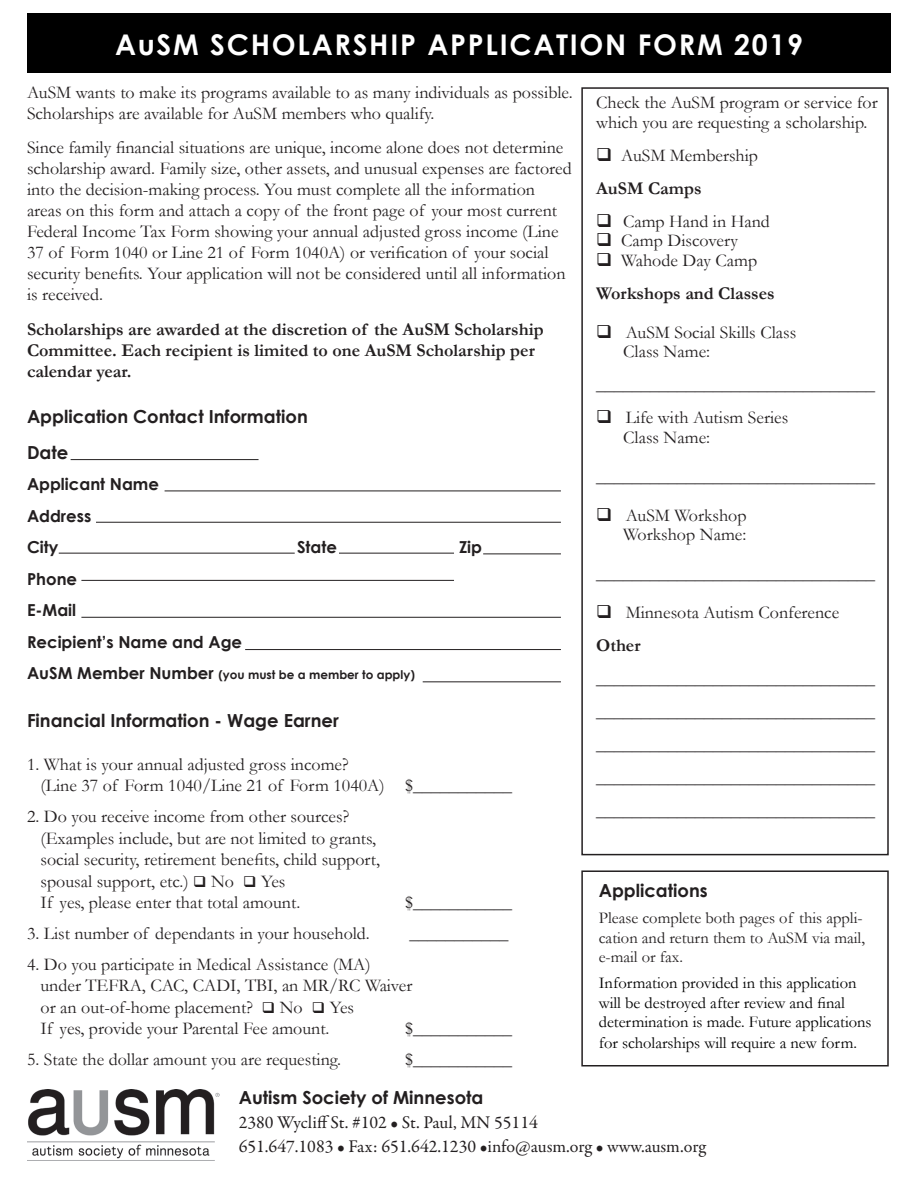
<style>
.page{position:relative;width:918px;height:1188px;background:#fff}
.page>*{position:absolute;margin:0;border:0;box-sizing:border-box;transform-origin:0 0}
.t1{font:700 28.5px "Century Gothic";letter-spacing:.06em;color:#fff}
.t2{font:18px/21px "Garamond";color:#231f20}
.t3{font:700 18px/21px "Garamond";color:#231f20}
.t4{font:700 18px "Century Gothic";color:#231f20}
.t5{font:18px "Garamond Premr Pro";color:#231f20}
.t6{font:16.5px/19.5px "Garamond";color:#000}
.t7{font:16.5px/19.5px "Garamond";color:#231f20}
.t8{font:700 16.5px "Century Gothic";color:#231f20}
.t9{font:700 12px "Century Gothic";color:#231f20}
.s1{font-size:16.5px}
</style>
<div class="page">
<div style="left:27px;top:14px;width:864px;height:59px;background:#000"></div>
<div style="left:581px;top:87px;width:308px;height:768px;border:2px solid #231f20"></div>
<hr style="left:165px;top:491px;width:396px;height:1px;background:#231f20">
<hr style="left:96px;top:522px;width:465px;height:1px;background:#231f20">
<hr style="left:59px;top:553px;width:236px;height:1px;background:#231f20">
<hr style="left:339px;top:553px;width:115px;height:1px;background:#231f20">
<hr style="left:81px;top:580px;width:373px;height:1px;background:#231f20">
<hr style="left:245px;top:649px;width:316px;height:1px;background:#231f20">
<hr style="left:81px;top:617px;width:480px;height:1px;background:#231f20">
<hr style="left:483px;top:554px;width:78px;height:1px;background:#231f20">
<hr style="left:423px;top:681px;width:138px;height:1px;background:#231f20">
<div style="left:581px;top:870px;width:308px;height:196px;border:2px solid #231f20"></div>
<hr style="left:71px;top:459px;width:188px;height:1px;background:#231f20">
<img style="left:27px;top:1090px;width:192px;height:71px">
<p class="t1" style="left:115px;top:27px;width:689px">AuSM SCHOLARSHIP APPLICATION FORM 2019</p>
<p class="t2" style="left:27px;top:81px;width:547px">AuSM wants to make its programs available to as many individuals as possible.<br>Scholarships are available for AuSM members who qualify.</p>
<p class="t2" style="left:27px;top:137px;width:546px">Since family financial situations are unique, income alone does not determine scholarship award. Family size, other assets, and unusual expenses are factored into the decision-making process. You must complete all the information areas on this form and attach a copy of the front page of your most current Federal Income Tax Form showing your annual adjusted gross income (Line 37 of Form 1040 or Line 21 of Form 1040A) or verification of your social security benefits. Your application will not be considered until all information is received.</p>
<p class="t3" style="left:27px;top:318px;width:518px">Scholarships are awarded at the discretion of the AuSM Scholarship<br>Committee. Each recipient is limited to one AuSM Scholarship per calendar year.</p>
<p class="t4" style="left:27px;top:405px;width:282px">Application Contact Information</p>
<p class="t4" style="left:27px;top:441px;width:43px">Date</p>
<p class="t8" style="left:27px;top:474px;width:134px">Applicant Name</p>
<p class="t8" style="left:27px;top:506px;width:66px">Address</p>
<p class="t8" style="left:27px;top:537px;width:33px">City</p>
<p class="t8" style="left:297px;top:537px;width:41px">State</p>
<p class="t8" style="left:459px;top:537px;width:25px">Zip</p>
<p class="t8" style="left:27px;top:569px;width:52px">Phone</p>
<p class="t8" style="left:27px;top:600px;width:51px">E-Mail</p>
<p class="t8" style="left:27px;top:632px;width:217px">Recipient’s Name and Age</p>
<p class="t9" style="left:27px;top:667px;width:389px"><span class="s1">AuSM Member Number</span> (you must be a member to apply)</p>
<p class="t4" style="left:27px;top:709px;width:313px">Financial Information - Wage Earner</p>
<p class="t2" style="left:27px;top:753px;width:323px">1. What is your annual adjusted gross income?</p>
<p class="t2" style="left:40px;top:775px;width:473px">(Line 37 of Form 1040/Line 21 of Form 1040A) $___________</p>
<p class="t2" style="left:27px;top:806px;width:324px">2. Do you receive income from other sources?</p>
<p class="t2" style="left:40px;top:827px;width:337px">(Examples include, but are not limited to grants,</p>
<p class="t2" style="left:40px;top:849px;width:341px">social security, retirement benefits, child support,</p>
<p class="t2" style="left:40px;top:870px;width:247px">spousal support, etc.) ❑ No ❑ Yes</p>
<p class="t2" style="left:40px;top:892px;width:261px">If yes, please enter that total amount.</p>
<p class="t2" style="left:405px;top:892px;width:109px">$___________</p>
<p class="t2" style="left:27px;top:923px;width:344px">3. List number of dependants in your household.</p>
<p class="t2" style="left:410px;top:923px;width:100px">___________</p>
<p class="t2" style="left:27px;top:953px;width:345px">4. Do you participate in Medical Assistance (MA)</p>
<p class="t2" style="left:40px;top:975px;width:373px">under TEFRA, CAC, CADI, TBI, an MR/RC Waiver</p>
<p class="t2" style="left:40px;top:996px;width:315px">or an out-of-home placement? ❑ No ❑ Yes</p>
<p class="t2" style="left:40px;top:1018px;width:291px">If yes, provide your Parental Fee amount.</p>
<p class="t2" style="left:405px;top:1018px;width:109px">$___________</p>
<p class="t2" style="left:27px;top:1049px;width:316px">5. State the dollar amount you are requesting.</p>
<p class="t2" style="left:405px;top:1049px;width:109px">$___________</p>
<p class="t2" style="left:596px;top:93px;width:283px;line-height:19.5px">Check the AuSM program or service for which you are requesting a scholarship.</p>
<p class="t2" style="left:596px;top:144px;width:163px">❑ AuSM Membership</p>
<p class="t3" style="left:596px;top:177px;width:107px">AuSM Camps</p>
<p class="t2" style="left:596px;top:210px;width:175px">❑ Camp Hand in Hand</p>
<p class="t2" style="left:596px;top:230px;width:143px">❑ Camp Discovery</p>
<p class="t2" style="left:596px;top:249px;width:163px">❑ Wahode Day Camp</p>
<p class="t3" style="left:596px;top:282px;width:180px">Workshops and Classes</p>
<p class="t2" style="left:596px;top:321px;width:202px">❑ AuSM Social Skills Class</p>
<p class="t2" style="left:623px;top:341px;width:89px">Class Name:</p>
<p class="t2" style="left:596px;top:374px;width:280px">_______________________________</p>
<p class="t2" style="left:596px;top:407px;width:194px">❑ Life with Autism Series</p>
<p class="t2" style="left:623px;top:426px;width:89px">Class Name:</p>
<p class="t2" style="left:596px;top:465px;width:280px">_______________________________</p>
<p class="t2" style="left:596px;top:504px;width:152px">❑ AuSM Workshop</p>
<p class="t2" style="left:623px;top:524px;width:125px">Workshop Name:</p>
<p class="t2" style="left:596px;top:563px;width:280px">_______________________________</p>
<p class="t2" style="left:596px;top:602px;width:245px">❑ Minnesota Autism Conference</p>
<p class="t3" style="left:596px;top:635px;width:46px">Other</p>
<p class="t3" style="left:596px;top:668px;width:280px">_______________________________</p>
<p class="t3" style="left:596px;top:701px;width:280px">_______________________________</p>
<p class="t3" style="left:596px;top:734px;width:280px">_______________________________</p>
<p class="t3" style="left:596px;top:767px;width:280px">_______________________________</p>
<p class="t3" style="left:596px;top:800px;width:280px">_______________________________</p>
<p class="t4" style="left:599px;top:879px;width:111px">Applications</p>
<p class="t7" style="left:599px;top:908px;width:268px">Please complete both pages of this appli&shy;cation and return them to AuSM via mail, e-mail or fax.</p>
<p class="t6" style="left:599px;top:973px;width:274px">Information provided in this application will be destroyed after review and final determination is made. Future applications</p>
<p class="t6" style="left:599px;top:1033px;width:260px">for scholarships will require a new form.</p>
<p class="t4" style="left:239px;top:1087px;width:246px">Autism Society of Minnesota</p>
<p class="t5" style="left:239px;top:1112px;width:301px">2380 Wycliff St. #102 • St. Paul, MN 55114</p>
<p class="t5" style="left:239px;top:1136px;width:469px">651.647.1083 • Fax: 651.642.1230 •info@ausm.org • www.ausm.org</p>
</div>
